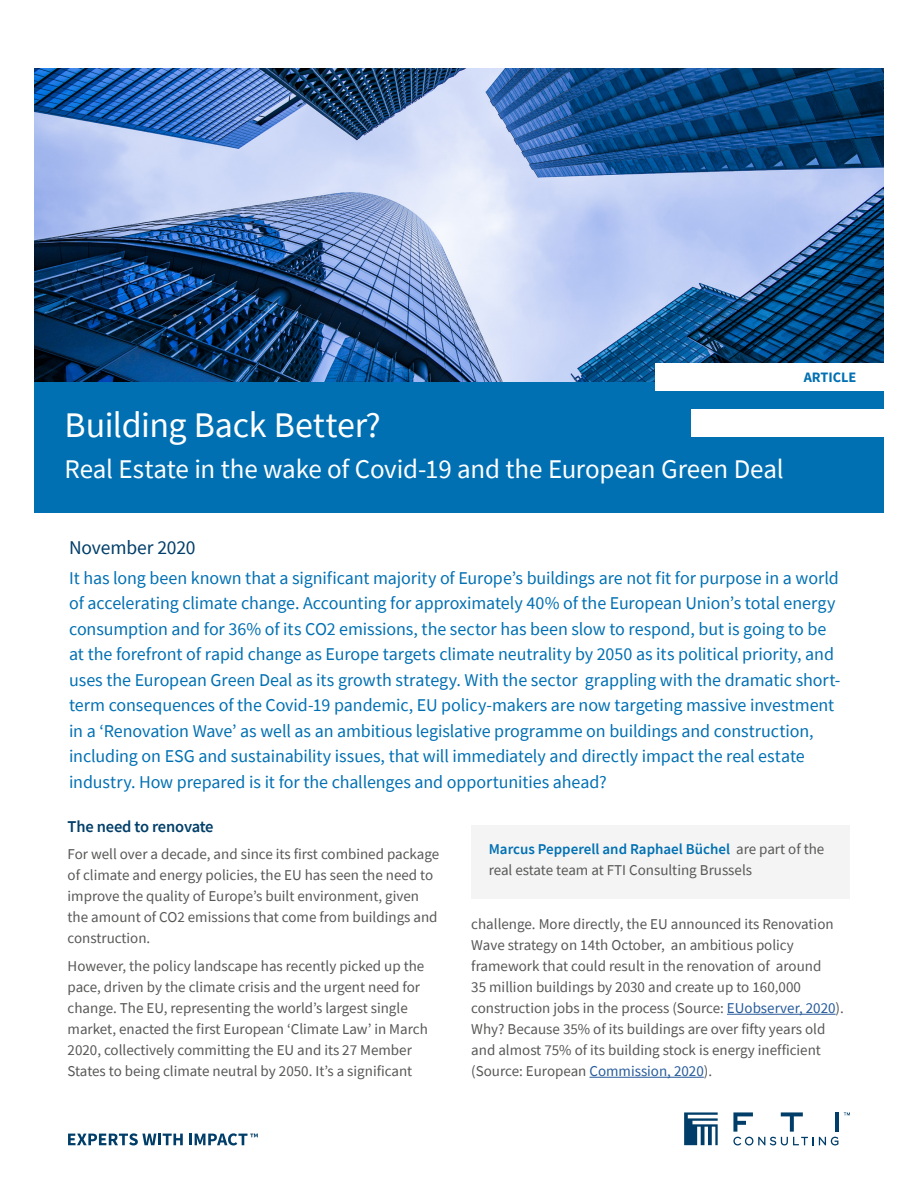
<style>
.page{position:relative;width:918px;height:1188px;background:#fff}
.page>*{position:absolute;margin:0;border:0;box-sizing:border-box;transform-origin:0 0}
.t1{font:36px "Source Sans Pro";letter-spacing:-.01em;color:#fff}
.t2{font:27px "Source Sans Pro";letter-spacing:-.01em;color:#fff}
.t3{font:19.5px "Source Sans Pro";letter-spacing:-.01em;color:#003e69}
.t4{font:18px/25.5px "Source Sans Pro";letter-spacing:-.005em;color:#0070b3}
.t5{font:600 16.5px "Source Sans Pro";letter-spacing:-.01em;color:#003e69}
.t6{font:15px/21px "Source Sans Pro";color:#575756}
.t7{font:700 14.4px "Source Sans Pro";color:#0070b3}
.s1{font-weight:600;color:#0070b3}
.s2{color:#275b9b}
</style>
<div class="page">
<hr style="left:727px;top:1014px;width:109px;height:1px;background:#275b9b">
<hr style="left:589px;top:1077px;width:115px;height:1px;background:#275b9b">
<img style="left:34px;top:68px;width:850px;height:314px">
<div style="left:34px;top:382px;width:850px;height:131px;background:#0070b3"></div>
<div style="left:655px;top:363px;width:229px;height:28px;background:#fff"></div>
<div style="left:691px;top:409px;width:193px;height:28px;background:#fff"></div>
<svg style="left:68px;top:1133px;width:115px;height:12px"></svg>
<svg style="left:189px;top:1133px;width:69px;height:12px"></svg>
<svg style="left:684px;top:1112px;width:34px;height:33px"></svg>
<svg style="left:844px;top:1112px;width:6px;height:3px"></svg>
<hr style="left:835px;top:1112px;width:4px;height:20px;background:#003e69">
<svg style="left:733px;top:1112px;width:105px;height:33px"></svg>
<div style="left:472px;top:825px;width:378px;height:74px;background:#f4f4f4"></div>
<h1 class="t1" style="left:65px;top:402px;width:318px">Building Back Better?</h1>
<h2 class="t2" style="left:65px;top:452px;width:721px">Real Estate in the wake of Covid-19 and the European Green Deal</h2>
<p class="t7" style="left:804px;top:369px;width:54px">ARTICLE</p>
<h3 class="t3" style="left:69px;top:535px;width:128px">November 2020</h3>
<p class="t4" style="left:69px;top:565px;width:773px">It has long been known that a significant majority of Europe’s buildings are not fit for purpose in a world of accelerating climate change. Accounting for approximately 40% of the European Union’s total energy consumption and for 36% of its CO2 emissions, the sector has been slow to respond, but is going to be at the forefront of rapid change as Europe targets climate neutrality by 2050 as its political priority, and uses the European Green Deal as its growth strategy. With the sector grappling with the dramatic short&shy;term consequences of the Covid-19 pandemic, EU policy-makers are now targeting massive investment in a ‘Renovation Wave’ as well as an ambitious legislative programme on buildings and construction, including on ESG and sustainability issues, that will immediately and directly impact the real estate industry. How prepared is it for the challenges and opportunities ahead?</p>
<p class="t5" style="left:68px;top:815px;width:148px">The need to renovate</p>
<p class="t6" style="left:68px;top:844px;width:373px">For well over a decade, and since its first combined package of climate and energy policies, the EU has seen the need to improve the quality of Europe’s built environment, given the amount of CO2 emissions that come from buildings and construction.</p>
<p class="t6" style="left:68px;top:956px;width:362px">However, the policy landscape has recently picked up the pace, driven by the climate crisis and the urgent need for change. The EU, representing the world’s largest single market, enacted the first European ‘Climate Law’ in March 2020, collectively committing the EU and its 27 Member States to being climate neutral by 2050. It’s a significant</p>
<p class="t6" style="left:489px;top:838px;width:337px"><span class="s1">Marcus Pepperell and Raphael Büchel</span> are part of the real estate team at FTI Consulting Brussels</p>
<p class="t6" style="left:471px;top:914px;width:374px">challenge. More directly, the EU announced its Renovation Wave strategy on 14th October, an ambitious policy framework that could result in the renovation of around<br>35 million buildings by 2030 and create up to 160,000 construction jobs in the process (Source: <span class="s2">EUobserver, 2020</span>).<br>Why? Because 35% of its buildings are over fifty years old and almost 75% of its building stock is energy inefficient (Source: European <span class="s2">Commission, 2020</span>).</p>
</div>
